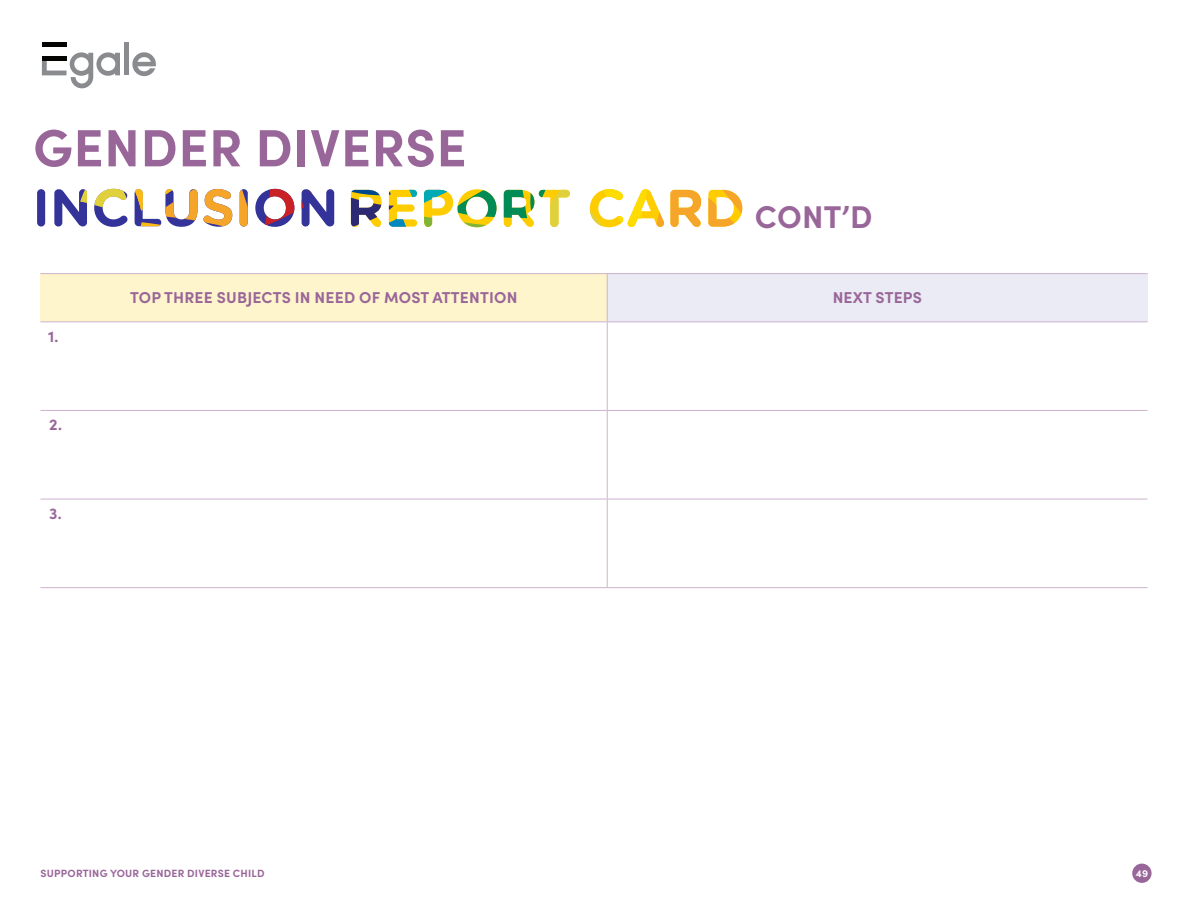
<style>
.page{position:relative;width:1188px;height:918px;background:#fff}
.page>*{position:absolute;margin:0;border:0;box-sizing:border-box;transform-origin:0 0}
.t1{font:700 52.5px "Sofia Pro";letter-spacing:.01em;color:#969}
.t2{font:700 31.5px "Sofia Pro";color:#969}
.t3{font:700 15.75px "Sofia Pro";letter-spacing:.015em;color:#969}
.t4{font:700 10.5px "Sofia Pro";letter-spacing:.02em;color:#969}
.t5{font:700 10.2px "Sofia Pro";color:#fff}
</style>
<div class="page">
<div style="left:40px;top:274px;width:567px;height:48px;background:#fff5cc"></div>
<div style="left:607px;top:274px;width:541px;height:48px;background:#ebebf5"></div>
<svg style="left:608px;top:322px;width:540px;height:177px"></svg>
<hr style="left:607px;top:322px;width:1px;height:88px;background:#ccb3cc">
<hr style="left:607px;top:410px;width:541px;height:1px;background:#ccb3cc">
<hr style="left:607px;top:411px;width:1px;height:88px;background:#ccb3cc">
<hr style="left:607px;top:499px;width:541px;height:1px;background:#ccb3cc">
<hr style="left:607px;top:499px;width:1px;height:88px;background:#ccb3cc">
<hr style="left:607px;top:587px;width:541px;height:1px;background:#ccb3cc">
<hr style="left:40px;top:273px;width:567px;height:1px;background:#ccb3cc">
<hr style="left:40px;top:321px;width:567px;height:1px;background:#ccb3cc">
<hr style="left:40px;top:410px;width:567px;height:1px;background:#ccb3cc">
<hr style="left:40px;top:499px;width:567px;height:1px;background:#ccb3cc">
<hr style="left:40px;top:587px;width:567px;height:1px;background:#ccb3cc">
<hr style="left:607px;top:273px;width:541px;height:1px;background:#ccb3cc">
<hr style="left:607px;top:274px;width:1px;height:47px;background:#ccb3cc">
<hr style="left:607px;top:321px;width:541px;height:1px;background:#ccb3cc">
<svg style="left:37px;top:189px;width:297px;height:38px"></svg>
<svg style="left:351px;top:189px;width:391px;height:38px"></svg>
<div style="left:1132px;top:864px;width:20px;height:19px;background:#969;border-radius:50%"></div>
<div style="left:124px;top:43px;width:5px;height:32px;background:#898b8e"></div>
<svg style="left:132px;top:52px;width:24px;height:24px"></svg>
<hr style="left:42px;top:43px;width:25px;height:4px;background:#040503">
<svg style="left:42px;top:52px;width:78px;height:36px"></svg>
<p class="t1" style="left:33px;top:108px;width:435px">GENDER DIVERSE</p>
<p class="t2" style="left:755px;top:193px;width:119px">CONT’D</p>
<p class="t3" style="left:48px;top:324px;width:12px">1.</p>
<p class="t3" style="left:49px;top:413px;width:15px">2.</p>
<p class="t3" style="left:49px;top:501px;width:14px">3.</p>
<p class="t3" style="left:130px;top:286px;width:389px">TOP THREE SUBJECTS IN NEED OF MOST ATTENTION</p>
<p class="t3" style="left:833px;top:286px;width:91px">NEXT STEPS</p>
<p class="t4" style="left:41px;top:865px;width:225px">SUPPORTING YOUR GENDER DIVERSE CHILD</p>
<p class="t5" style="left:1136px;top:866px;width:14px">49</p>
</div>
